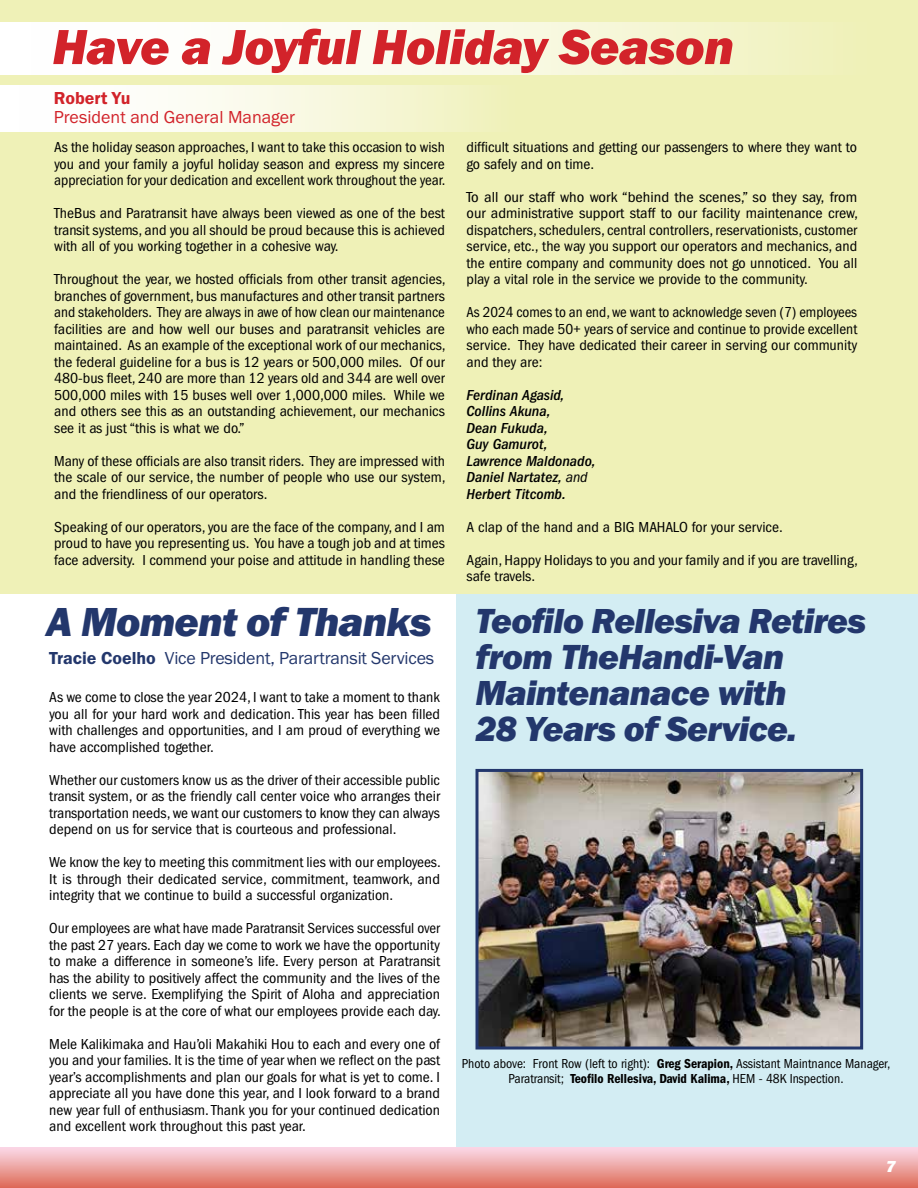
<style>
.page{position:relative;width:918px;height:1188px;background:#fff}
.page>*{position:absolute;margin:0;border:0;box-sizing:border-box;transform-origin:0 0}
.t1{font:51px "Franklin Gothic URW Hea Ita";letter-spacing:-.01em;color:#d2232a}
.t2{font:42px "Franklin Gothic URW Hea Ita";letter-spacing:-.02em;color:#23376c}
.t3{font:36px/36px "Franklin Gothic URW Hea Ita";letter-spacing:-.02em;color:#23376c}
.t4{font:18px "Franklin Gothic URW Boo";letter-spacing:-.01em;color:#23376c}
.t5{font:18px "Franklin Gothic URW Boo";color:#d2232a}
.t6{font:18px "Franklin Gothic URW Dem";color:#d2232a}
.t7{font:16.5px "Franklin Gothic URW Hea Ita";color:#fff}
.t8{font:condensed 15px/16.5px "Franklin Gothic LT Pro";color:#000;text-align:justify;scale:1.05 1}
.t9{font:condensed 15px/16.5px "Franklin Gothic LT Pro";color:#000;text-align:justify}
.t10{font:condensed 15px/16.5px "Franklin Gothic LT Pro";color:#000;text-align:justify;scale:1.1 1}
.t11{font:condensed 15px/16.5px "Franklin Gothic LT Pro";color:#000;text-align:justify;scale:1.04 1}
.t12{font:italic 500 condensed 15px/16.5px "Franklin Gothic LT Pro";color:#000;scale:1.05 1}
.t13{font:condensed 13.5px/15.8px "Franklin Gothic LT Pro";color:#000;text-align:center}
.s1{font-weight:400}
.s2{font-family:"Franklin Gothic URW Dem"}
.s3{font-family:"Franklin Gothic LT Pro Cn Dm";font-stretch:normal}
</style>
<div class="page">
<div style="left:0;top:1148px;width:918px;height:40px;background:linear-gradient(to bottom,#fadae7,#de6d5a)"></div>
<div style="left:456px;top:594px;width:462px;height:553px;background:#d3edf3"></div>
<div style="left:0;top:0;width:918px;height:594px;background:#eff1b7"></div>
<div style="left:0;top:23px;width:866px;height:52px;background:linear-gradient(to right,#fff,#f1f2c1)"></div>
<div style="left:0;top:86px;width:515px;height:45px;background:linear-gradient(to right,#fff,#f1f2c1)"></div>
<img style="left:480px;top:773px;width:379px;height:273px">
<div style="left:476px;top:769px;width:387px;height:281px;border:3px solid #23376c"></div>
<h1 class="t1" style="left:52px;top:14px;width:683px">Have a Joyful Holiday Season</h1>
<p class="t6" style="left:54px;top:87px;width:78px">Robert Yu</p>
<p class="t5" style="left:54px;top:106px;width:243px">President and General Manager</p>
<p class="t9" style="left:54px;top:139px;width:393px">As the holiday season approaches, I want to take this occasion to wish you and your family a joyful holiday season and express my sincere appreciation for your dedication and excellent work throughout the year.</p>
<p class="t8" style="left:54px;top:205px;width:374px">TheBus and Paratransit have always been viewed as one of the best transit systems, and you all should be proud because this is achieved with all of you working together in a cohesive way.</p>
<p class="t8" style="left:54px;top:271px;width:374px">Throughout the year, we hosted officials from other transit agencies, branches of government, bus manufactures and other transit partners and stakeholders. They are always in awe of how clean our maintenance facilities are and how well our buses and paratransit vehicles are maintained. As an example of the exceptional work of our mechanics, the federal guideline for a bus is 12 years or 500,000 miles. Of our 480-bus fleet, 240 are more than 12 years old and 344 are well over 500,000 miles with 15 buses well over 1,000,000 miles. While we and others see this as an outstanding achievement, our mechanics see it as just “this is what we do.”</p>
<p class="t11" style="left:54px;top:453px;width:378px">Many of these officials are also transit riders. They are impressed with the scale of our service, the number of people who use our system, and the friendliness of our operators.</p>
<p class="t8" style="left:54px;top:519px;width:374px">Speaking of our operators, you are the face of the company, and I am proud to have you representing us. You have a tough job and at times face adversity. I commend your poise and attitude in handling these</p>
<p class="t8" style="left:467px;top:139px;width:374px">difficult situations and getting our passengers to where they want to go safely and on time.</p>
<p class="t10" style="left:467px;top:189px;width:357px">To all our staff who work “behind the scenes,” so they say, from our administrative support staff to our facility maintenance crew, dispatchers, schedulers, central controllers, reservationists, customer service, etc., the way you support our operators and mechanics, and the entire company and community does not go unnoticed. You all play a vital role in the service we provide to the community.</p>
<p class="t9" style="left:467px;top:304px;width:392px">As 2024 comes to an end, we want to acknowledge seven (7) employees who each made 50+ years of service and continue to provide excellent service. They have dedicated their career in serving our community and they are:</p>
<p class="t12" style="left:467px;top:387px;width:125px">Ferdinan Agasid,<br>Collins Akuna,<br>Dean Fukuda,<br>Guy Gamurot,<br>Lawrence Maldonado,<br>Daniel Nartatez, <span class="s1">and<br></span>Herbert Titcomb.</p>
<p class="t8" style="left:467px;top:519px;width:303px">A clap of the hand and a BIG MAHALO for your service.</p>
<p class="t8" style="left:467px;top:552px;width:374px">Again, Happy Holidays to you and your family and if you are travelling, safe travels.</p>
<h2 class="t2" style="left:46px;top:594px;width:387px">A Moment of Thanks</h2>
<p class="t4" style="left:49px;top:647px;width:387px"><span class="s2">Tracie Coelho</span> Vice President, Parartransit Services</p>
<p class="t8" style="left:49px;top:689px;width:374px">As we come to close the year 2024, I want to take a moment to thank you all for your hard work and dedication. This year has been filled with challenges and opportunities, and I am proud of everything we have accomplished together.</p>
<p class="t9" style="left:49px;top:772px;width:392px">Whether our customers know us as the driver of their accessible public transit system, or as the friendly call center voice who arranges their transportation needs, we want our customers to know they can always depend on us for service that is courteous and professional.</p>
<p class="t11" style="left:49px;top:854px;width:378px">We know the key to meeting this commitment lies with our employees.<br>It is through their dedicated service, commitment, teamwork, and integrity that we continue to build a successful organization.</p>
<p class="t9" style="left:49px;top:920px;width:393px">Our employees are what have made Paratransit Services successful over the past 27 years. Each day we come to work we have the opportunity to make a difference in someone’s life. Every person at Paratransit has the ability to positively affect the community and the lives of the clients we serve. Exemplifying the Spirit of Aloha and appreciation for the people is at the core of what our employees provide each day.</p>
<p class="t8" style="left:49px;top:1036px;width:374px">Mele Kalikimaka and Hau’oli Makahiki Hou to each and every one of you and your families. It is the time of year when we reflect on the past year’s accomplishments and plan our goals for what is yet to come. I appreciate all you have done this year, and I look forward to a brand new year full of enthusiasm. Thank you for your continued dedication and excellent work throughout this past year.</p>
<h3 class="t3" style="left:476px;top:602px;width:392px">Teofilo Rellesiva Retires from TheHandi-Van<br>Maintenanace with<br>28 Years of Service.</h3>
<p class="t13" style="left:462px;top:1055px;width:430px">Photo above: Front Row (left to right): <span class="s3">Greg Serapion,</span> Assistant Maintnance Manager,<br>Paratransit; <span class="s3">Teofilo Rellesiva, David Kalima,</span> HEM - 48K Inspection.</p>
<p class="t7" style="left:886px;top:1156px;width:11px">7</p>
</div>
